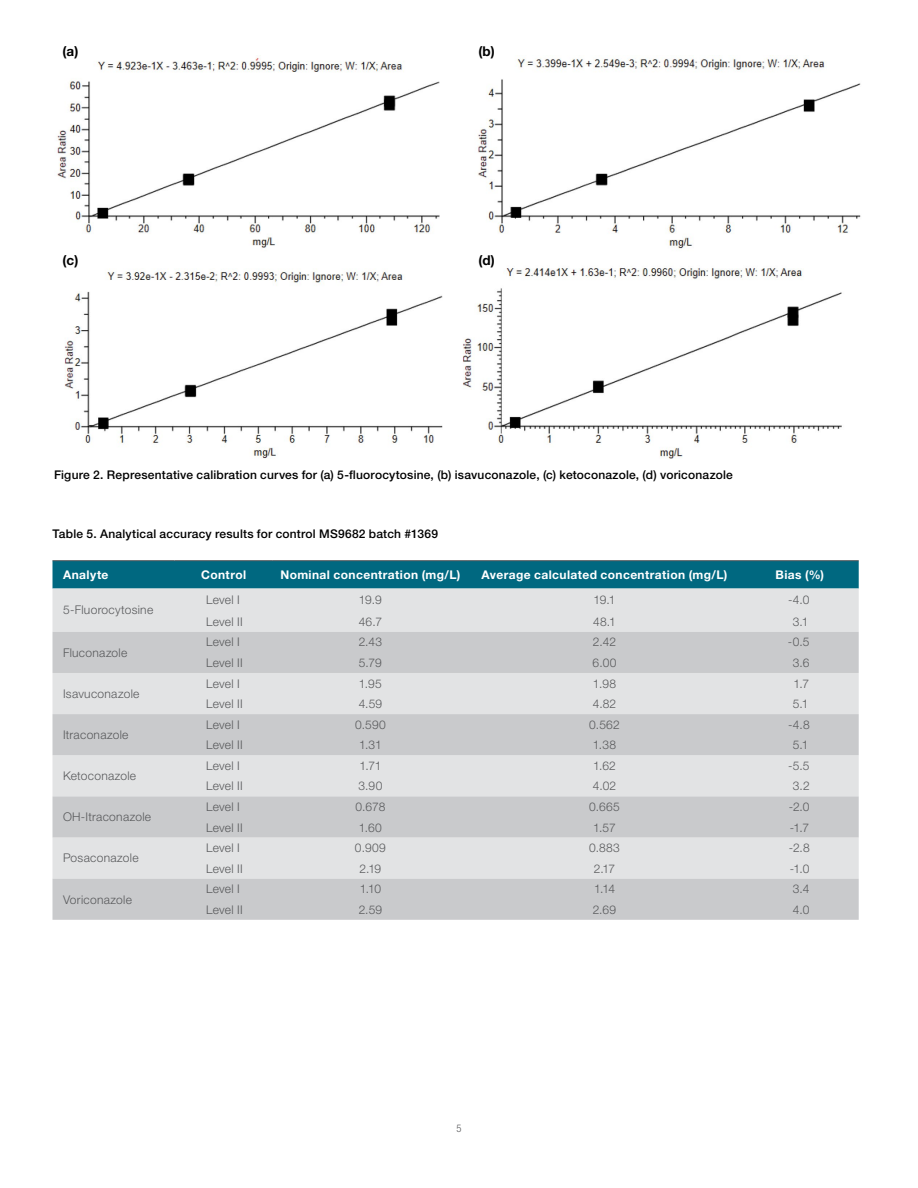
<style>
.page{position:relative;width:918px;height:1188px;background:#fff}
.page>*{position:absolute;margin:0;border:0;box-sizing:border-box;transform-origin:0 0}
.t1{font:700 13.5px "Helvetica Neue LTW1 G";color:#000}
.t2{font:300 12px "Helvetica Neue LTW1 G";letter-spacing:.02em;color:#58595b}
.t3{font:500 12px "Helvetica Neue LTW1 G";letter-spacing:.02em;color:#000}
.t4{font:700 12px "Helvetica Neue LTW1 G";letter-spacing:.03em;color:#fff}
.t5{font:300 condensed 10.5px "Helvetica Neue LTW1 G";color:#58595b}
</style>
<div class="page">
<svg style="left:53px;top:561px;width:806px;height:28px;background:#066b82"></svg>
<div style="left:53px;top:589px;width:806px;height:43px;background:#e2e3e4"></div>
<svg style="left:53px;top:632px;width:806px;height:288px;background:#d3d4d6"></svg>
<hr style="left:53px;top:560px;width:122px;height:1px;background:#58595b">
<hr style="left:175px;top:560px;width:98px;height:1px;background:#58595b">
<hr style="left:273px;top:560px;width:195px;height:1px;background:#58595b">
<hr style="left:468px;top:560px;width:273px;height:1px;background:#58595b">
<hr style="left:741px;top:560px;width:118px;height:1px;background:#58595b">
<img style="left:57px;top:55px;width:804px;height:404px">
<p class="t1" style="left:63px;top:43px;width:17px">(a)</p>
<p class="t1" style="left:478px;top:43px;width:18px">(b)</p>
<p class="t1" style="left:63px;top:252px;width:17px">(c)</p>
<p class="t1" style="left:478px;top:252px;width:18px">(d)</p>
<p class="t3" style="left:54px;top:468px;width:680px">Figure 2. Representative calibration curves for (a) 5-fluorocytosine, (b) isavuconazole, (c) ketoconazole, (d) voriconazole</p>
<p class="t3" style="left:53px;top:527px;width:387px">Table 5. Analytical accuracy results for control MS9682 batch #1369</p>
<p class="t4" style="left:63px;top:567px;width:47px">Analyte</p>
<p class="t4" style="left:201px;top:567px;width:46px">Control</p>
<p class="t4" style="left:280px;top:567px;width:181px">Nominal concentration (mg/L)</p>
<p class="t4" style="left:482px;top:567px;width:247px">Average calculated concentration (mg/L)</p>
<p class="t4" style="left:776px;top:567px;width:50px">Bias (%)</p>
<p class="t2" style="left:63px;top:603px;width:92px">5-Fluorocytosine</p>
<p class="t2" style="left:206px;top:593px;width:35px">Level I</p>
<p class="t2" style="left:359px;top:593px;width:24px">19.9</p>
<p class="t2" style="left:594px;top:593px;width:23px">19.1</p>
<p class="t2" style="left:788px;top:593px;width:23px">-4.0</p>
<p class="t2" style="left:206px;top:614px;width:38px">Level II</p>
<p class="t2" style="left:359px;top:614px;width:25px">46.7</p>
<p class="t2" style="left:593px;top:614px;width:24px">48.1</p>
<p class="t2" style="left:793px;top:614px;width:17px">3.1</p>
<p class="t2" style="left:63px;top:645px;width:66px">Fluconazole</p>
<p class="t2" style="left:63px;top:686px;width:78px">Isavuconazole</p>
<p class="t2" style="left:63px;top:727px;width:67px">Itraconazole</p>
<p class="t2" style="left:63px;top:769px;width:75px">Ketoconazole</p>
<p class="t2" style="left:63px;top:810px;width:90px">OH-Itraconazole</p>
<p class="t2" style="left:63px;top:851px;width:77px">Posaconazole</p>
<p class="t2" style="left:63px;top:892px;width:70px">Voriconazole</p>
<p class="t2" style="left:206px;top:635px;width:35px">Level I</p>
<p class="t2" style="left:359px;top:635px;width:25px">2.43</p>
<p class="t2" style="left:593px;top:635px;width:25px">2.42</p>
<p class="t2" style="left:788px;top:635px;width:23px">-0.5</p>
<p class="t2" style="left:206px;top:655px;width:38px">Level II</p>
<p class="t2" style="left:359px;top:655px;width:24px">5.79</p>
<p class="t2" style="left:593px;top:655px;width:25px">6.00</p>
<p class="t2" style="left:793px;top:655px;width:18px">3.6</p>
<p class="t2" style="left:206px;top:676px;width:35px">Level I</p>
<p class="t2" style="left:359px;top:676px;width:25px">1.95</p>
<p class="t2" style="left:593px;top:676px;width:25px">1.98</p>
<p class="t2" style="left:794px;top:676px;width:17px">1.7</p>
<p class="t2" style="left:206px;top:697px;width:38px">Level II</p>
<p class="t2" style="left:359px;top:697px;width:25px">4.59</p>
<p class="t2" style="left:593px;top:697px;width:25px">4.82</p>
<p class="t2" style="left:793px;top:697px;width:17px">5.1</p>
<p class="t2" style="left:206px;top:717px;width:35px">Level I</p>
<p class="t2" style="left:355px;top:717px;width:32px">0.590</p>
<p class="t2" style="left:589px;top:717px;width:32px">0.562</p>
<p class="t2" style="left:788px;top:717px;width:23px">-4.8</p>
<p class="t2" style="left:206px;top:738px;width:38px">Level II</p>
<p class="t2" style="left:359px;top:738px;width:24px">1.31</p>
<p class="t2" style="left:593px;top:738px;width:25px">1.38</p>
<p class="t2" style="left:793px;top:738px;width:17px">5.1</p>
<p class="t2" style="left:206px;top:758px;width:35px">Level I</p>
<p class="t2" style="left:359px;top:758px;width:23px">1.71</p>
<p class="t2" style="left:593px;top:758px;width:24px">1.62</p>
<p class="t2" style="left:788px;top:758px;width:23px">-5.5</p>
<p class="t2" style="left:206px;top:779px;width:38px">Level II</p>
<p class="t2" style="left:358px;top:779px;width:25px">3.90</p>
<p class="t2" style="left:593px;top:779px;width:25px">4.02</p>
<p class="t2" style="left:793px;top:779px;width:19px">3.2</p>
<p class="t2" style="left:206px;top:799px;width:35px">Level I</p>
<p class="t2" style="left:355px;top:799px;width:31px">0.678</p>
<p class="t2" style="left:589px;top:799px;width:32px">0.665</p>
<p class="t2" style="left:789px;top:799px;width:22px">-2.0</p>
<p class="t2" style="left:206px;top:820px;width:38px">Level II</p>
<p class="t2" style="left:359px;top:820px;width:25px">1.60</p>
<p class="t2" style="left:593px;top:820px;width:24px">1.57</p>
<p class="t2" style="left:790px;top:820px;width:21px">-1.7</p>
<p class="t2" style="left:206px;top:840px;width:35px">Level I</p>
<p class="t2" style="left:355px;top:840px;width:32px">0.909</p>
<p class="t2" style="left:589px;top:840px;width:32px">0.883</p>
<p class="t2" style="left:789px;top:840px;width:22px">-2.8</p>
<p class="t2" style="left:206px;top:861px;width:38px">Level II</p>
<p class="t2" style="left:360px;top:861px;width:23px">2.19</p>
<p class="t2" style="left:594px;top:861px;width:23px">2.17</p>
<p class="t2" style="left:790px;top:861px;width:21px">-1.0</p>
<p class="t2" style="left:206px;top:882px;width:35px">Level I</p>
<p class="t2" style="left:360px;top:882px;width:23px">1.10</p>
<p class="t2" style="left:594px;top:882px;width:22px">1.14</p>
<p class="t2" style="left:793px;top:882px;width:18px">3.4</p>
<p class="t2" style="left:206px;top:902px;width:38px">Level II</p>
<p class="t2" style="left:359px;top:902px;width:25px">2.59</p>
<p class="t2" style="left:593px;top:902px;width:25px">2.69</p>
<p class="t2" style="left:793px;top:902px;width:18px">4.0</p>
<p class="t5" style="left:456px;top:1122px;width:7px">5</p>
</div>
